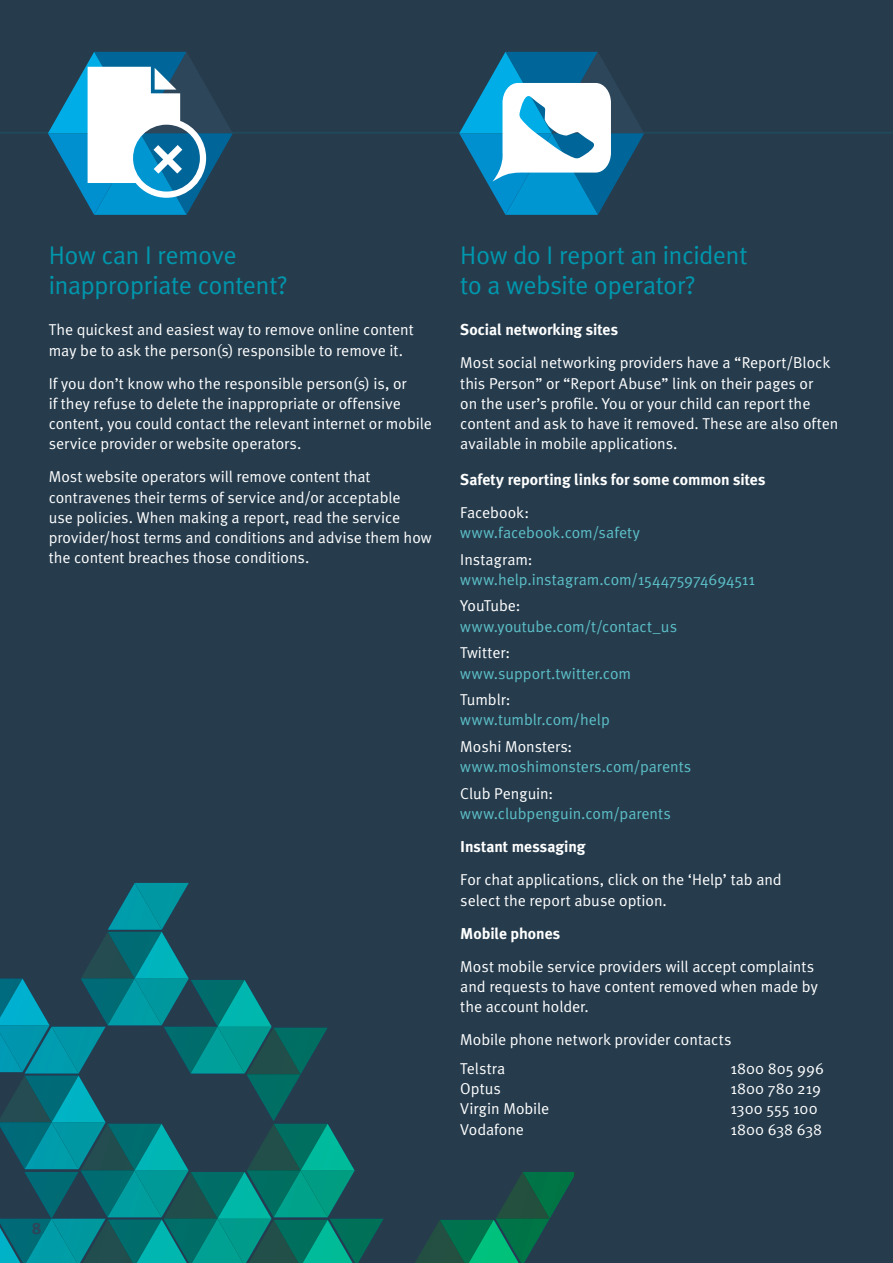
<style>
.page{position:relative;width:893px;height:1263px;background:#263c4d}
.page>*{position:absolute;margin:0;border:0;box-sizing:border-box;transform-origin:0 0}
.t1{font:25.5px/30px "Meta Plus Normal";letter-spacing:-.01em;color:#0097ad}
.t2{font:700 16.5px "Meta Plus";color:#2d465a}
.t3{font:15.75px/20.2px "Meta Normal";color:#fff}
.t4{font:15.75px "Meta Normal";color:#5cc0c8}
.t5{font:700 15.75px "Meta Plus";color:#fff}
.t6{font:15.75px "Meta Normal";letter-spacing:-.02em;color:#fff}
</style>
<div class="page">
<hr style="left:0;top:132px;width:893px;height:1px;background:#0097b7">
<svg style="left:415px;top:1172px;width:159px;height:91px"></svg>
<svg style="left:0;top:883px;width:383px;height:380px"></svg>
<svg style="left:48px;top:52px;width:185px;height:163px"></svg>
<svg style="left:459px;top:52px;width:185px;height:163px"></svg>
<h1 class="t1" style="left:49px;top:240px;width:241px">How can I remove inappropriate content?</h1>
<p class="t3" style="left:49px;top:320px;width:367px">The quickest and easiest way to remove online content may be to ask the person(s) responsible to remove it.</p>
<p class="t3" style="left:49px;top:373px;width:385px">If you don’t know who the responsible person(s) is, or<br>if they refuse to delete the inappropriate or offensive content, you could contact the relevant internet or mobile service provider or website operators.</p>
<p class="t3" style="left:49px;top:467px;width:384px">Most website operators will remove content that contravenes their terms of service and/or acceptable<br>use policies. When making a report, read the service provider/host terms and conditions and advise them how the content breaches those conditions.</p>
<h1 class="t1" style="left:460px;top:240px;width:289px">How do I report an incident to a website operator?</h1>
<p class="t5" style="left:460px;top:321px;width:159px">Social networking sites</p>
<p class="t3" style="left:460px;top:353px;width:380px">Most social networking providers have a “Report/Block this Person” or “Report Abuse” link on their pages or<br>on the user’s profile. You or your child can report the content and ask to have it removed. These are also often available in mobile applications.</p>
<p class="t5" style="left:460px;top:470px;width:307px">Safety reporting links for some common sites</p>
<p class="t3" style="left:460px;top:502px;width:70px">Facebook:</p>
<p class="t4" style="left:460px;top:523px;width:181px">www.facebook.com/safety</p>
<p class="t3" style="left:460px;top:549px;width:74px">Instagram:</p>
<p class="t4" style="left:460px;top:570px;width:296px">www.help.instagram.com/154475974694511</p>
<p class="t6" style="left:460px;top:597px;width:62px">YouTube:</p>
<p class="t4" style="left:460px;top:617px;width:218px">www.youtube.com/t/contact_us</p>
<p class="t3" style="left:460px;top:642px;width:51px">Twitter:</p>
<p class="t4" style="left:460px;top:664px;width:172px">www.support.twitter.com</p>
<p class="t3" style="left:460px;top:689px;width:52px">Tumblr:</p>
<p class="t4" style="left:460px;top:711px;width:151px">www.tumblr.com/help</p>
<p class="t3" style="left:460px;top:736px;width:113px">Moshi Monsters:</p>
<p class="t4" style="left:460px;top:758px;width:233px">www.moshimonsters.com/parents</p>
<p class="t3" style="left:460px;top:783px;width:94px">Club Penguin:</p>
<p class="t4" style="left:460px;top:805px;width:212px">www.clubpenguin.com/parents</p>
<p class="t5" style="left:460px;top:838px;width:127px">Instant messaging</p>
<p class="t3" style="left:460px;top:869px;width:323px">For chat applications, click on the ‘Help’ tab and select the report abuse option.</p>
<p class="t5" style="left:460px;top:924px;width:102px">Mobile phones</p>
<p class="t3" style="left:460px;top:956px;width:359px">Most mobile service providers will accept complaints and requests to have content removed when made by the account holder.</p>
<p class="t3" style="left:460px;top:1025px;width:273px;line-height:28.8px">Mobile phone network provider contacts<br>Telstra</p>
<p class="t3" style="left:730px;top:1058px;width:95px">1800 805 996</p>
<p class="t3" style="left:460px;top:1078px;width:42px">Optus</p>
<p class="t3" style="left:730px;top:1078px;width:92px">1800 780 219</p>
<p class="t3" style="left:460px;top:1098px;width:90px">Virgin Mobile</p>
<p class="t3" style="left:730px;top:1098px;width:89px">1300 555 100</p>
<p class="t3" style="left:460px;top:1119px;width:65px">Vodafone</p>
<p class="t3" style="left:730px;top:1119px;width:93px">1800 638 638</p>
<p class="t2" style="left:32px;top:1218px;width:11px">8</p>
</div>
